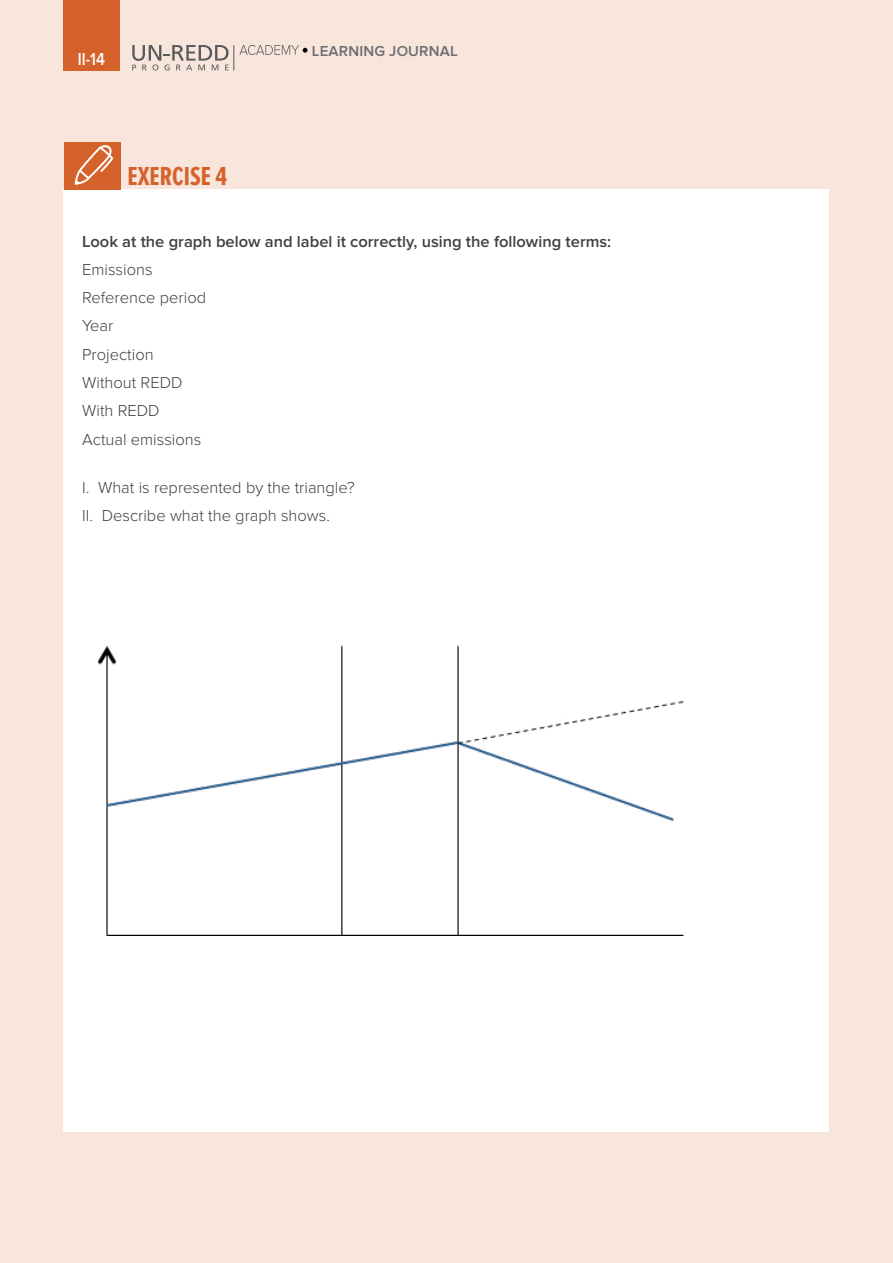
<style>
.page{position:relative;width:893px;height:1263px;background:#f8e5dc}
.page>*{position:absolute;margin:0;border:0;box-sizing:border-box;transform-origin:0 0}
.t1{font:700 27px "Proxima Nova A Ex Cn";color:#d5622a}
.t2{font:600 18px "Proxima Nova";color:#fff;scale:.85 1}
.t3{font:300 16.5px/28.3px "Proxima Nova";color:#414042}
.t4{font:600 16.5px "Proxima Nova";color:#414042}
.t5{font:600 15px "Proxima Nova";letter-spacing:.01em;color:#6d6e71}
</style>
<div class="page">
<div style="left:63px;top:0;width:57px;height:70px;background:#d5622a"></div>
<svg style="left:132px;top:45px;width:176px;height:25px"></svg>
<div style="left:64px;top:190px;width:765px;height:942px;background:#fff"></div>
<div style="left:64px;top:142px;width:57px;height:48px;background:#d5622a"></div>
<svg style="left:75px;top:145px;width:38px;height:40px"></svg>
<img style="left:98px;top:645px;width:586px;height:291px">
<p class="t2" style="left:78px;top:49px;width:34px">II-14</p>
<h1 class="t1" style="left:128px;top:162px;width:101px">EXERCISE 4</h1>
<p class="t5" style="left:312px;top:42px;width:147px">LEARNING JOURNAL</p>
<p class="t4" style="left:82px;top:232px;width:531px">Look at the graph below and label it correctly, using the following terms:</p>
<p class="t3" style="left:82px;top:255px;width:125px">Emissions<br>Reference period<br>Year<br>Projection<br>Without REDD<br>With REDD<br>Actual emissions</p>
<p class="t3" style="left:82px;top:473px;width:274px">I. What is represented by the triangle?<br>II. Describe what the graph shows.</p>
</div>
